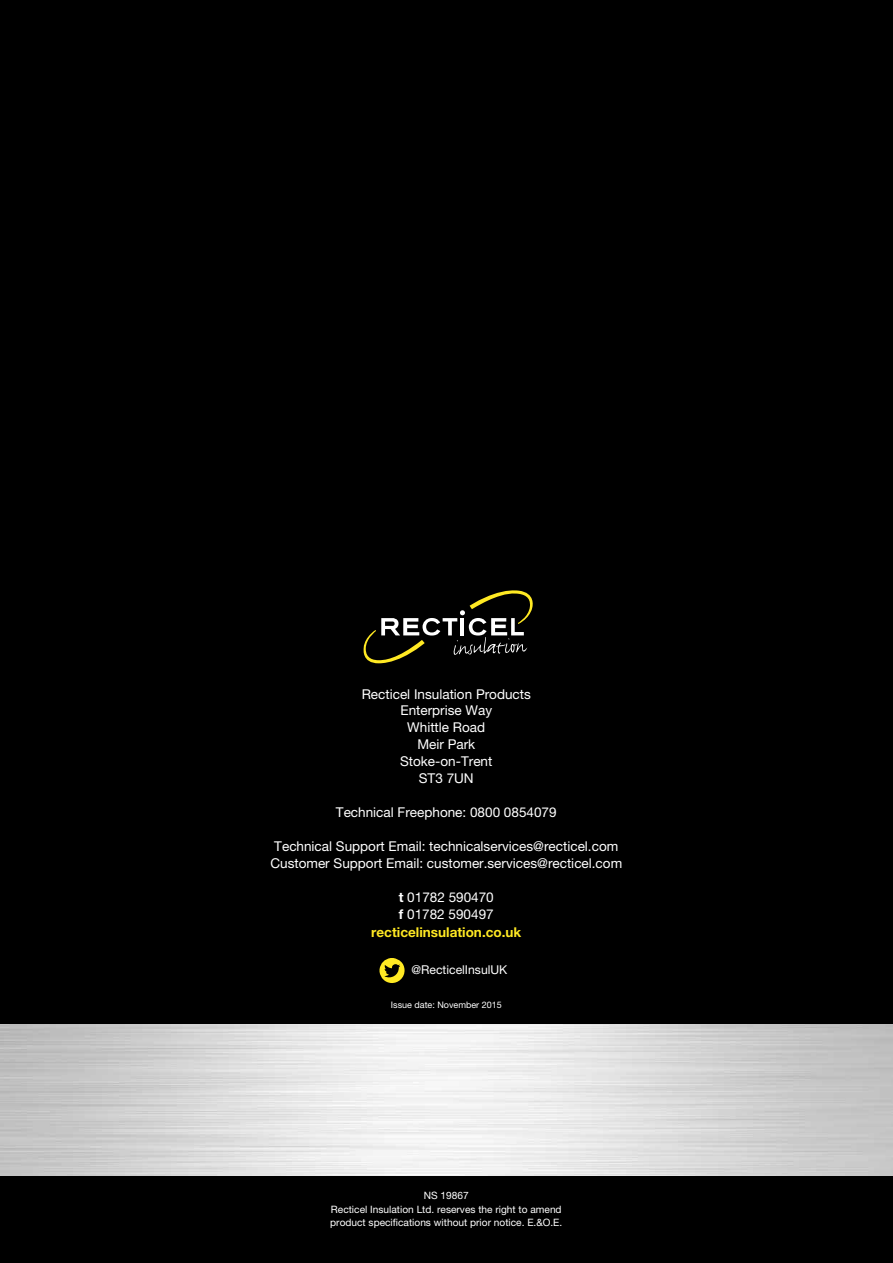
<style>
.page{position:relative;width:893px;height:1263px;background:#000}
.page>*{position:absolute;margin:0;border:0;box-sizing:border-box;transform-origin:0 0}
.t1{font:13.5px/17px "Helvetica Neue";color:#fff}
.t2{font:700 13.5px "Helvetica Neue";color:#ffe923}
.t3{font:12.15px "Helvetica Neue";color:#fff}
.t4{font:10.2px/13.5px "Helvetica Neue";color:#fff;text-align:center}
.t5{font:9px "Helvetica Neue";color:#fff}
.s1{font-weight:700}
</style>
<div class="page">
<img style="left:0;top:1025px;width:893px;height:151px">
<svg style="left:363px;top:590px;width:170px;height:73px"></svg>
<svg style="left:379px;top:958px;width:26px;height:25px"></svg>
<p class="t1" style="left:362px;top:685px;width:171px;text-align:center">Recticel Insulation Products<br>Enterprise Way<br>Whittle Road<br>Meir Park<br>Stoke-on-Trent<br>ST3 7UN</p>
<p class="t1" style="left:336px;top:803px;width:222px">Technical Freephone: 0800 0854079</p>
<p class="t1" style="left:270px;top:837px;width:353px">Technical Support Email: technicalservices@recticel.com<br>Customer Support Email: customer.services@recticel.com</p>
<p class="t1" style="left:399px;top:888px;width:97px"><span class="s1">t</span> 01782 590470 <span class="s1">f</span> 01782 590497</p>
<p class="t2" style="left:371px;top:924px;width:152px">recticelinsulation.co.uk</p>
<p class="t3" style="left:411px;top:963px;width:97px">@RecticelInsulUK</p>
<p class="t5" style="left:391px;top:999px;width:112px">Issue date: November 2015</p>
<p class="t4" style="left:330px;top:1189px;width:234px">NS 19867<br>Recticel Insulation Ltd. reserves the right to amend product specifications without prior notice. E.&amp;O.E.</p>
</div>
